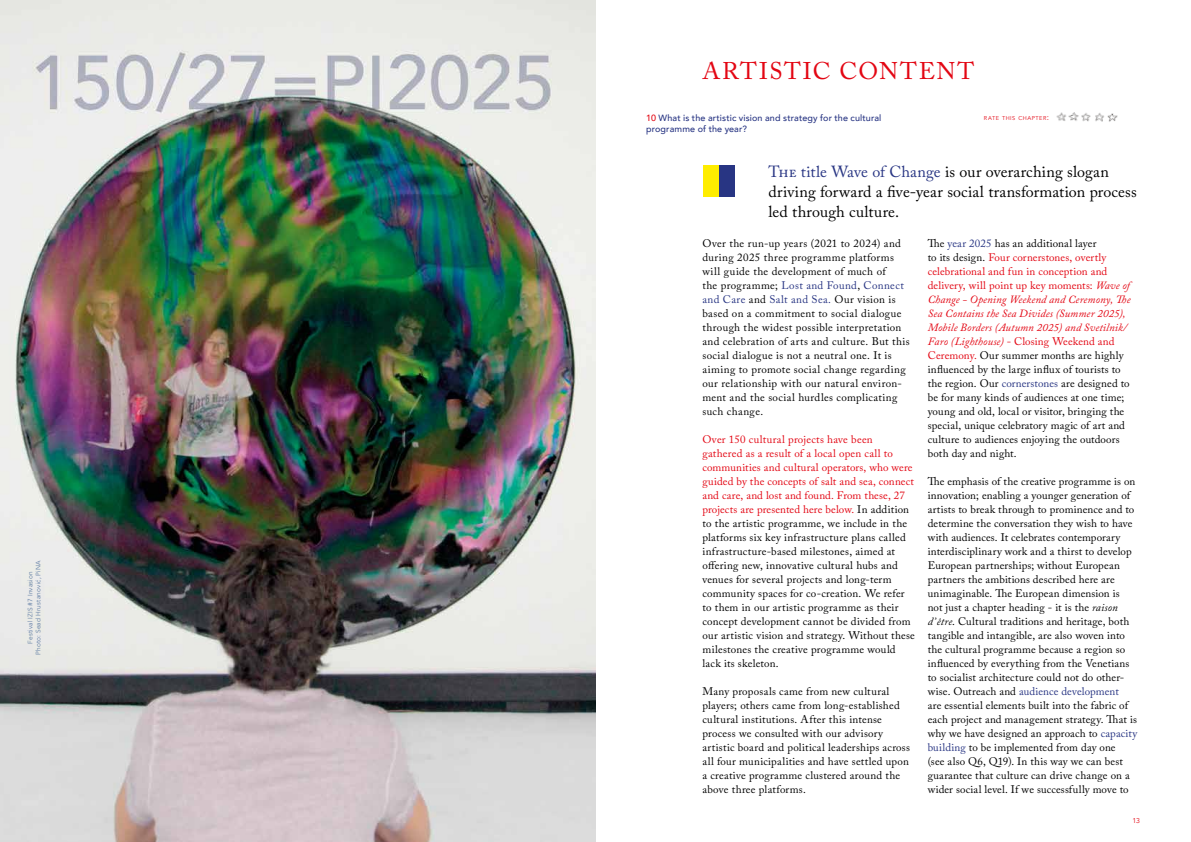
<style>
.page{position:relative;width:1191px;height:842px;background:#fff}
.page>*{position:absolute;margin:0;border:0;box-sizing:border-box;transform-origin:0 0}
.t1{font:24px "Adobe Caslon Pro";letter-spacing:.065em;color:#e30613}
.t2{font:16px/20px "Adobe Caslon Pro";letter-spacing:-.02em;color:#000}
.t3{font:11px/14px "Adobe Caslon Pro";letter-spacing:.015em;color:#000}
.t4{font:11px/14px "Adobe Caslon Pro";letter-spacing:.035em;color:#000}
.t5{font:500 9px/11px "Avenir";letter-spacing:.015em;color:#283583}
.t6{font:7px "Avenir";color:#e30613}
.t7{font:6.5px/8px "Avenir";letter-spacing:.03em;color:#5f7ca4;text-align:center}
.t8{font:5.6px "Avenir";letter-spacing:.09em;color:#e30613}
.s1{color:#e30613}
.s2{color:#283583}
.s3{font-size:8px}
.s4{font-style:italic;color:#e30613}
.s5{font-style:italic}
</style>
<div class="page">
<img style="left:0;top:0;width:595px;height:842px">
<div style="left:703px;top:165px;width:15px;height:32px;background:#ffed00"></div>
<div style="left:718px;top:165px;width:16px;height:32px;background:#283583"></div>
<img style="left:1056px;top:112px;width:62px;height:10px">
<p class="t7" style="left:26px;top:655px;width:96px;rotate:-90deg">Festival IZIS #7 Invasion<br>Photo: Sead Hrustanović, PiNA</p>
<h1 class="t1" style="left:702px;top:57px;width:273px">ARTISTIC CONTENT</h1>
<p class="t5" style="left:646px;top:112px;width:237px"><span class="s1">10</span> What is the artistic vision and strategy for the cultural programme of the year?</p>
<h2 class="t2" style="left:768px;top:162px;width:370px"><span class="s2">The title Wave of Change</span> is our overarching slogan driving forward a five-year social transformation process led through culture.</h2>
<p class="t4" style="left:702px;top:236px;width:209px">Over the run-up years (2021 to 2024) and during 2025 three programme platforms will guide the development of much of<br>the programme; <span class="s2">Lost and Found</span>, <span class="s2">Connect and Care</span> and <span class="s2">Salt and Sea.</span> Our vision is based on a commitment to social dialogue through the widest possible interpretation and celebration of arts and culture. But this social dialogue is not a neutral one. It is aiming to promote social change regarding our relationship with our natural environ&shy;ment and the social hurdles complicating such change.</p>
<p class="t3" style="left:702px;top:432px;width:214px"><span class="s1">Over 150 cultural projects have been gathered as a result of a local open call to communities and cultural operators, who were guided by the concepts of salt and sea, connect and care, and lost and found. From these, 27 projects are presented here below.</span> In addition to the artistic programme, we include in the platforms six key infrastructure plans called infrastructure-based milestones, aimed at offering new, innovative cultural hubs and venues for several projects and long-term community spaces for co-creation. We refer to them in our artistic programme as their concept development cannot be divided from our artistic vision and strategy. Without these milestones the creative programme would lack its skeleton.</p>
<p class="t3" style="left:702px;top:684px;width:209px">Many proposals came from new cultural players; others came from long-established cultural institutions. After this intense process we consulted with our advisory artistic board and political leaderships across all four municipalities and have settled upon a creative programme clustered around the above three platforms.</p>
<p class="t8" style="left:984px;top:114px;width:66px">RATE THIS CHAPTER<span class="s3">:</span></p>
<p class="t3" style="left:927px;top:236px;width:204px">The <span class="s2">year 2025</span> has an additional layer<br>to its design. <span class="s1">Four cornerstones, overtly celebrational and fun in conception and delivery, will point up key moments:</span> <span class="s4">Wave of Change - Opening Weekend and Ceremony, The Sea Contains the Sea Divides (Summer 2025), Mobile Borders (Autumn 2025) and Svetilnik/ Faro (Lighthouse)</span> <span class="s1">- Closing Weekend and Ceremony.</span> Our summer months are highly influenced by the large influx of tourists to the region. Our <span class="s2">cornerstones</span> are designed to be for many kinds of audiences at one time; young and old, local or visitor, bringing the special, unique celebratory magic of art and culture to audiences enjoying the outdoors both day and night.</p>
<p class="t3" style="left:927px;top:474px;width:211px">The emphasis of the creative programme is on innovation; enabling a younger generation of artists to break through to prominence and to determine the conversation they wish to have with audiences. It celebrates contemporary interdisciplinary work and a thirst to develop European partnerships; without European partners the ambitions described here are unimaginable. The European dimension is<br>not just a chapter heading - it is the <span class="s5">raison d’être</span>. Cultural traditions and heritage, both tangible and intangible, are also woven into the cultural programme because a region so influenced by everything from the Venetians to socialist architecture could not do other&shy;wise. Outreach and <span class="s2">audience development<br></span>are essential elements built into the fabric of each project and management strategy. That is why we have designed an approach to <span class="s2">capacity building</span> to be implemented from day one<br>(see also Q6, Q19). In this way we can best guarantee that culture can drive change on a wider social level. If we successfully move to</p>
<p class="t6" style="left:1132px;top:816px;width:9px">13</p>
</div>
